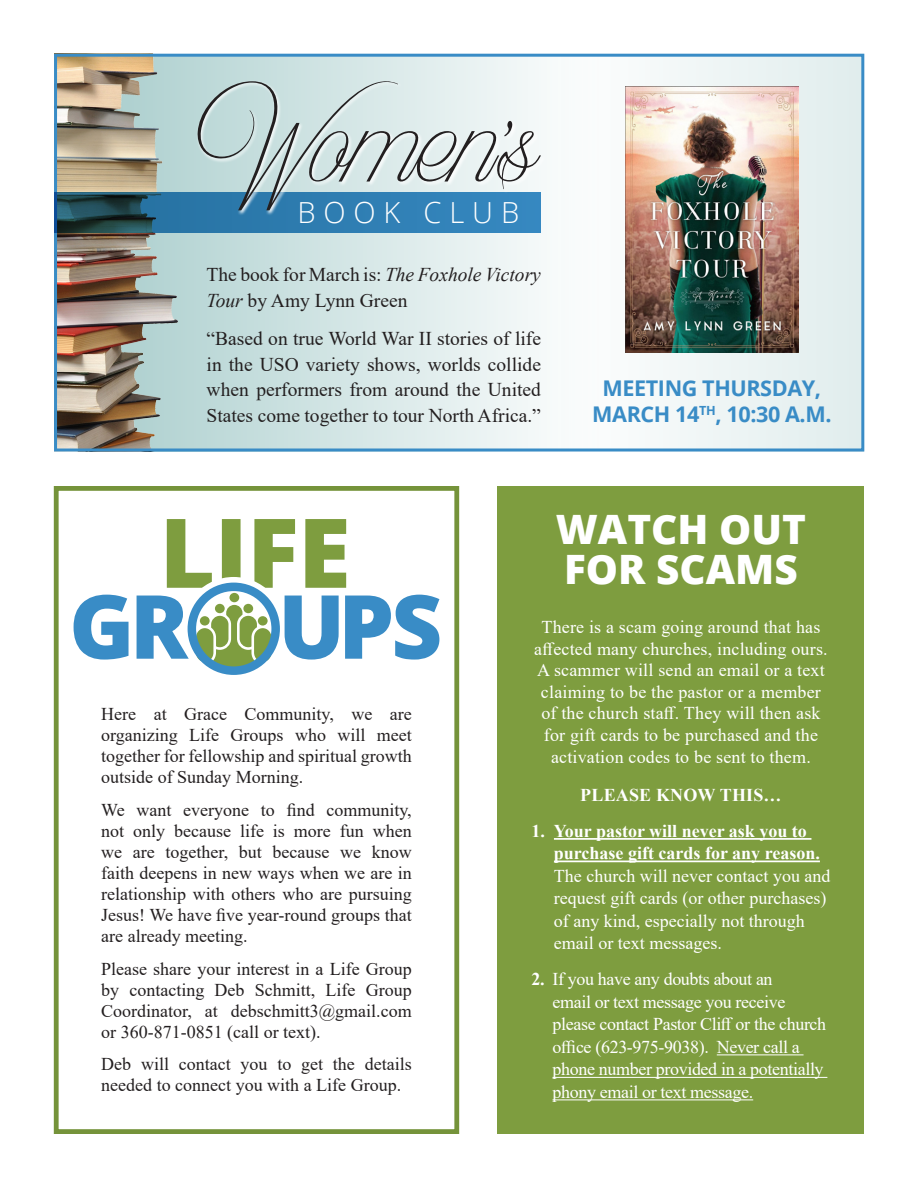
<style>
.page{position:relative;width:918px;height:1188px;background:#fff}
.page>*{position:absolute;margin:0;border:0;box-sizing:border-box;transform-origin:0 0}
.body_copy{font:800 40.5px/40.5px "Open Sans";color:#fff}
.t1{font:300 29.1px "Open Sans";letter-spacing:.27em;color:#fff}
.t2{font:700 21.6px/26.2px "Open Sans";letter-spacing:-.02em;color:#398cc6;text-align:center}
.body_copy-2{font:19.5px/25.5px "Times New Roman";color:#231f20}
.body_copy-3{font:18px/21px "Times New Roman";color:#231f20;text-align:justify}
.body_copy-4{font:18px/21.6px "Times New Roman";color:#fff;text-align:center}
.body_copy-5{font:18px/22.5px "Times New Roman";letter-spacing:-.02em;color:#fff}
.body_copy-6{font:700 18px "Times New Roman";letter-spacing:.01em;color:#fff}
.s1{font-style:italic}
.s2{font-weight:700}
</style>
<div class="page">
<svg style="left:187px;top:58px;width:354px;height:390px;background:#d5e6e6"></svg>
<div style="left:559px;top:54px;width:305px;height:398px;background:linear-gradient(to right,#fbfcfb,#e1eeee)"></div>
<img style="left:58px;top:58px;width:129px;height:390px">
<div style="left:54px;top:54px;width:810px;height:398px;border:3px solid #398cc6"></div>
<svg style="left:54px;top:192px;width:487px;height:40px;background:#29698f"></svg>
<svg style="left:197px;top:210px;width:344px;height:5px;background:#3280b4"></svg>
<svg style="left:197px;top:75px;width:344px;height:135px;background:#b6cbd2"></svg>
<div style="left:54px;top:486px;width:405px;height:648px;border:5px solid #75933a"></div>
<svg style="left:167px;top:519px;width:179px;height:69px"></svg>
<div style="left:182px;top:577px;width:103px;height:102px;border:15px solid #fff;border-radius:50%"></div>
<svg style="left:229px;top:593px;width:10px;height:9px"></svg>
<div style="left:188px;top:583px;width:92px;height:92px;border:9px solid #398cc6;border-radius:50%"></div>
<svg style="left:74px;top:595px;width:365px;height:76px"></svg>
<div style="left:498px;top:486px;width:366px;height:648px;background:#7e9d3f"></div>
<hr style="left:554px;top:838px;width:257px;height:2px;background:#fff">
<hr style="left:554px;top:861px;width:266px;height:1px;background:#fff">
<hr style="left:717px;top:1054px;width:87px;height:1px;background:#fff">
<hr style="left:553px;top:1077px;width:274px;height:1px;background:#fff">
<hr style="left:553px;top:1099px;width:200px;height:1px;background:#fff">
<img style="left:626px;top:86px;width:172px;height:267px">
<p class="t1" style="left:297px;top:193px;width:223px">BOOK CLUB</p>
<p class="body_copy-2" style="left:207px;top:262px;width:336px">The book for March is: <span class="s1">The Foxhole Victory<br>Tour</span> by Amy Lynn Green</p>
<p class="body_copy-2" style="left:207px;top:325px;width:336px;text-align:justify">“Based on true World War II stories of life in the USO variety shows, worlds collide when performers from around the United States come together to tour North Africa.”</p>
<p class="t2" style="left:592px;top:374px;width:241px">MEETING THURSDAY,<br>MARCH 14<sup>TH</sup>, 10:30 A.M.</p>
<p class="body_copy-3" style="left:101px;top:703px;width:312px">Here at Grace Community, we are organizing Life Groups who will meet together for fellowship and spiritual growth outside of Sunday Morning.</p>
<p class="body_copy-3" style="left:101px;top:799px;width:312px">We want everyone to find community, not only because life is more fun when we are together, but because we know faith deepens in new ways when we are in relationship with others who are pursuing Jesus! We have five year-round groups that are already meeting.</p>
<p class="body_copy-3" style="left:101px;top:957px;width:312px">Please share your interest in a Life Group by contacting Deb Schmitt, Life Group Coordinator, at debschmitt3@gmail.com or 360-871-0851 (call or text).</p>
<p class="body_copy-3" style="left:101px;top:1053px;width:312px">Deb will contact you to get the details needed to connect you with a Life Group.</p>
<p class="body_copy" style="left:556px;top:507px;width:252px">WATCH OUT<br>FOR SCAMS</p>
<p class="body_copy-4" style="left:534px;top:616px;width:295px">There is a scam going around that has affected many churches, including ours.<br>A scammer will send an email or a text claiming to be the pastor or a member of the church staff. They will then ask for gift cards to be purchased and the activation codes to be sent to them.</p>
<p class="body_copy-6" style="left:580px;top:782px;width:203px">PLEASE KNOW THIS…</p>
<p class="body_copy-4" style="left:554px;top:819px;width:278px;line-height:22.5px;text-align:left;text-indent:-22px"><span class="s2">1. Your pastor will never ask you to purchase gift cards for any reason.<br></span>The church will never contact you and request gift cards (or other purchases) of any kind, especially not through email or text messages.</p>
<p class="body_copy-5" style="left:553px;top:968px;width:275px;text-indent:-21px"><span class="s2">2.</span> If you have any doubts about an<br>email or text message you receive please contact Pastor Cliff or the church office (623-975-9038). Never call a phone number provided in a potentially phony email or text message.</p>
</div>
